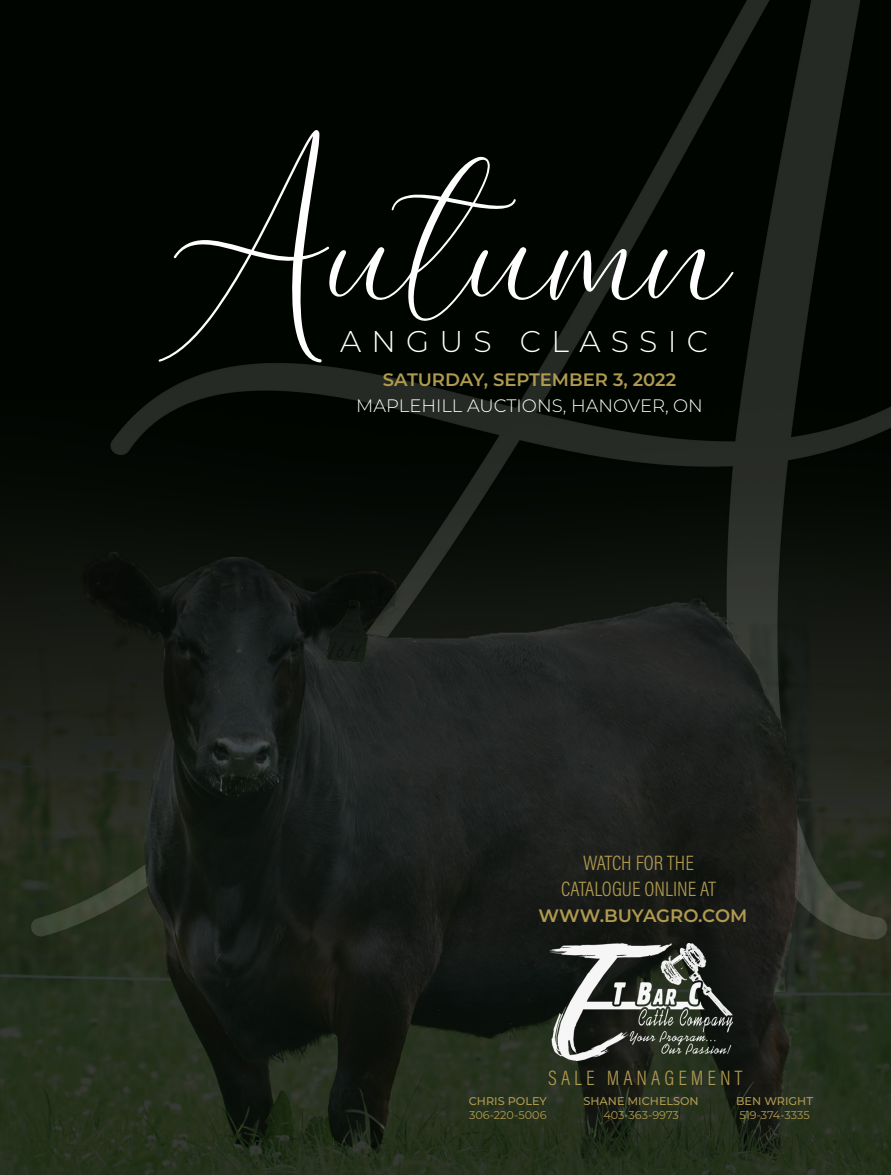
<style>
.page{position:relative;width:891px;height:1175px;background:#fff}
.page>*{position:absolute;margin:0;border:0;box-sizing:border-box;transform-origin:0 0}
.t1{font:225px "Elegant DEMO";color:#fff}
.t2{font:300 30px "Montserrat";letter-spacing:.34em;color:#fff}
.t3{font:300 21px "Acumin Pro Cond";color:#b09a50}
.t4{font:600 18px "Montserrat";color:#b09a50}
.t5{font:300 18px "Montserrat";color:#fff}
.t6{font:11.25px/13.5px "Montserrat";color:#b09a50}
.t7{font:500 11.25px/13.5px "Montserrat";color:#b09a50;text-align:center}
.s1{font-size:262.5px}
.s2{font-weight:500}
.s3{font-weight:400}
</style>
<div class="page">
<img style="left:0;top:0;width:891px;height:1174px">
<img style="left:549px;top:943px;width:184px;height:117px">
<p class="t1" style="left:159px;top:120px;width:575px"><span class="s1">A</span>utumn</p>
<p class="t2" style="left:340px;top:320px;width:370px">ANGUS CLASSIC</p>
<p class="t4" style="left:383px;top:367px;width:295px">SATURDAY, SEPTEMBER 3, 2022</p>
<p class="t5" style="left:356px;top:393px;width:348px">MAPLEHILL AUCTIONS, HANOVER, ON</p>
<p class="t3" style="left:583px;top:849px;width:112px">WATCH FOR THE</p>
<p class="t3" style="left:561px;top:875px;width:156px">CATALOGUE ONLINE AT</p>
<p class="t4" style="left:539px;top:903px;width:210px">WWW.BUYAGRO.COM</p>
<p class="t3" style="left:548px;top:1063px;width:196px">S A L E M A N A G E M E N T</p>
<p class="t6" style="left:736px;top:1094px;width:78px"><span class="s2">BEN WRIGHT<br></span>519-374-3335</p>
<p class="t6" style="left:469px;top:1094px;width:79px"><span class="s2">CHRIS POLEY<br></span>306-220-5006</p>
<p class="t7" style="left:584px;top:1094px;width:117px">SHANE MICHELSON<br><span class="s3">403-363-9973</span></p>
</div>
